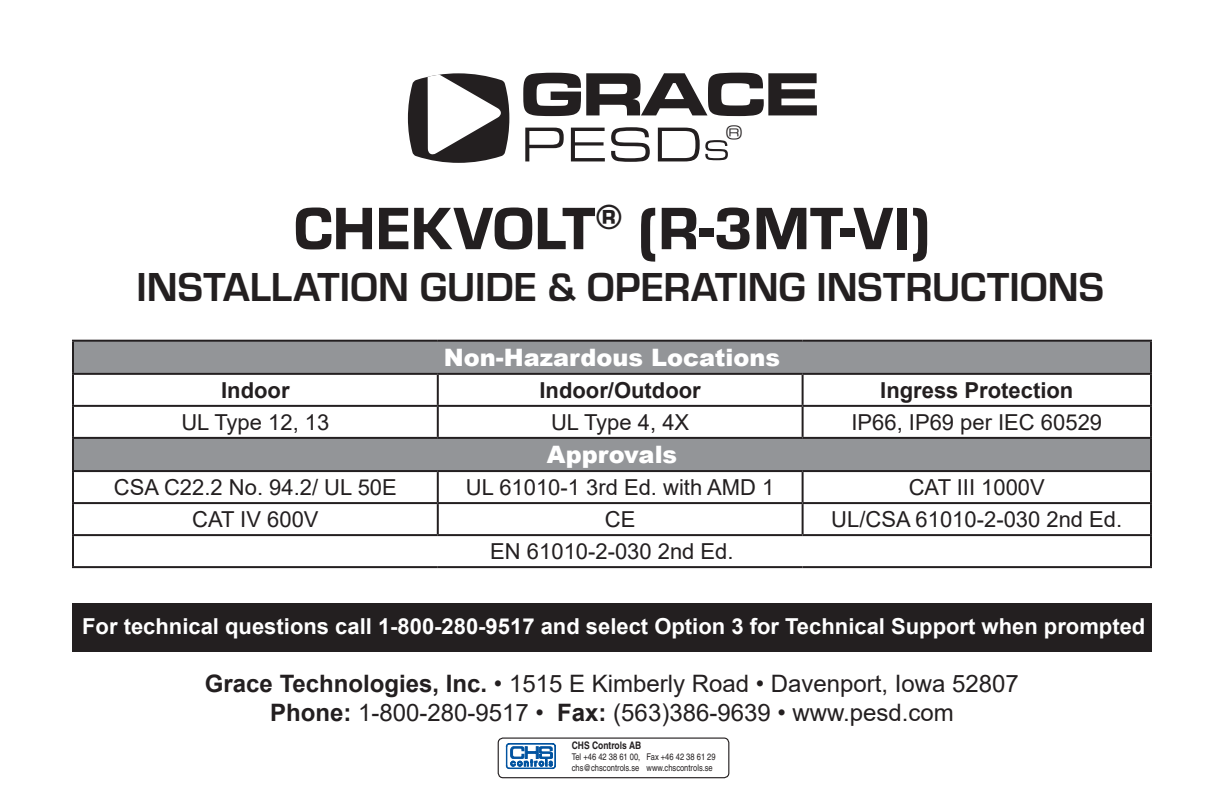
<style>
.page{position:relative;width:1224px;height:792px;background:#fff}
.page>*{position:absolute;margin:0;border:0;box-sizing:border-box;transform-origin:0 0}
.t1{font:62px "Eurostile Hea";color:#231f20}
.t2{font:700 42px "Eurostile";color:#231f20}
.t3{font:24px "Arial";color:#231f20}
.t4{font:900 24px "Arial";color:#fff}
.t5{font:22px "Arial";color:#231f20}
.t6{font:700 22px "Arial";color:#fff}
.t7{font:700 22px "Arial";color:#231f20}
.t8{font:19.8px "Eurostile Ext";color:#231f20}
.t9{font:700 condensed 10.4px "Helvetica";color:#231f20}
.t10{font:condensed 9.2px/11px "Helvetica";color:#231f20}
.s1{font-weight:700}
</style>
<div class="page">
<svg style="left:523px;top:73px;width:294px;height:43px"></svg>
<svg style="left:525px;top:128px;width:39px;height:33px"></svg>
<svg style="left:571px;top:128px;width:34px;height:33px"></svg>
<svg style="left:611px;top:127px;width:39px;height:35px"></svg>
<svg style="left:658px;top:128px;width:70px;height:33px"></svg>
<svg style="left:408px;top:73px;width:101px;height:90px"></svg>
<div style="left:72px;top:603px;width:1080px;height:49px;background:#231f20"></div>
<svg style="left:74px;top:342px;width:1076px;height:128px;fill:#939598"></svg>
<hr style="left:72px;top:340px;width:366px;height:2px;background:#231f20">
<hr style="left:72px;top:342px;width:2px;height:31px;background:#231f20">
<hr style="left:438px;top:340px;width:365px;height:2px;background:#231f20">
<hr style="left:803px;top:340px;width:349px;height:2px;background:#231f20">
<hr style="left:1150px;top:342px;width:2px;height:31px;background:#231f20">
<hr style="left:72px;top:373px;width:366px;height:2px;background:#231f20">
<hr style="left:72px;top:375px;width:2px;height:30px;background:#231f20">
<hr style="left:438px;top:373px;width:365px;height:2px;background:#231f20">
<hr style="left:437px;top:375px;width:2px;height:30px;background:#231f20">
<hr style="left:803px;top:373px;width:349px;height:2px;background:#231f20">
<hr style="left:802px;top:375px;width:2px;height:30px;background:#231f20">
<hr style="left:1150px;top:375px;width:2px;height:30px;background:#231f20">
<hr style="left:72px;top:405px;width:366px;height:2px;background:#231f20">
<hr style="left:72px;top:407px;width:2px;height:30px;background:#231f20">
<hr style="left:438px;top:405px;width:365px;height:2px;background:#231f20">
<hr style="left:437px;top:407px;width:2px;height:30px;background:#231f20">
<hr style="left:803px;top:405px;width:349px;height:2px;background:#231f20">
<hr style="left:802px;top:407px;width:2px;height:30px;background:#231f20">
<hr style="left:1150px;top:407px;width:2px;height:30px;background:#231f20">
<hr style="left:72px;top:437px;width:366px;height:2px;background:#231f20">
<hr style="left:72px;top:439px;width:2px;height:31px;background:#231f20">
<hr style="left:438px;top:437px;width:365px;height:2px;background:#231f20">
<hr style="left:803px;top:437px;width:349px;height:2px;background:#231f20">
<hr style="left:1150px;top:439px;width:2px;height:31px;background:#231f20">
<hr style="left:72px;top:470px;width:366px;height:2px;background:#231f20">
<hr style="left:72px;top:472px;width:2px;height:30px;background:#231f20">
<hr style="left:438px;top:470px;width:365px;height:2px;background:#231f20">
<hr style="left:437px;top:472px;width:2px;height:30px;background:#231f20">
<hr style="left:803px;top:470px;width:349px;height:2px;background:#231f20">
<hr style="left:802px;top:472px;width:2px;height:30px;background:#231f20">
<hr style="left:1150px;top:472px;width:2px;height:30px;background:#231f20">
<hr style="left:72px;top:502px;width:366px;height:2px;background:#231f20">
<hr style="left:72px;top:504px;width:2px;height:30px;background:#231f20">
<hr style="left:438px;top:502px;width:365px;height:2px;background:#231f20">
<hr style="left:437px;top:504px;width:2px;height:30px;background:#231f20">
<hr style="left:803px;top:502px;width:349px;height:2px;background:#231f20">
<hr style="left:802px;top:504px;width:2px;height:30px;background:#231f20">
<hr style="left:1150px;top:504px;width:2px;height:30px;background:#231f20">
<hr style="left:72px;top:534px;width:366px;height:2px;background:#231f20">
<hr style="left:72px;top:536px;width:2px;height:30px;background:#231f20">
<hr style="left:438px;top:534px;width:365px;height:2px;background:#231f20">
<hr style="left:803px;top:534px;width:349px;height:2px;background:#231f20">
<hr style="left:1150px;top:536px;width:2px;height:30px;background:#231f20">
<hr style="left:72px;top:566px;width:366px;height:2px;background:#231f20">
<hr style="left:438px;top:566px;width:365px;height:2px;background:#231f20">
<hr style="left:803px;top:566px;width:349px;height:2px;background:#231f20">
<svg style="left:497px;top:737px;width:233px;height:41px"></svg>
<p class="t8" style="left:725px;top:122px;width:19px">®</p>
<p class="t1" style="left:294px;top:185px;width:638px">CHEKVOLT<sup>®</sup> (R-3MT-VI)</p>
<p class="t2" style="left:137px;top:257px;width:969px">INSTALLATION GUIDE &amp; OPERATING INSTRUCTIONS</p>
<p class="t4" style="left:444px;top:340px;width:338px">Non-Hazardous Locations</p>
<p class="t7" style="left:221px;top:375px;width:70px">Indoor</p>
<p class="t7" style="left:540px;top:375px;width:163px">Indoor/Outdoor</p>
<p class="t7" style="left:880px;top:375px;width:195px">Ingress Protection</p>
<p class="t5" style="left:181px;top:407px;width:149px">UL Type 12, 13</p>
<p class="t5" style="left:551px;top:407px;width:140px">UL Type 4, 4X</p>
<p class="t5" style="left:851px;top:407px;width:252px">IP66, IP69 per IEC 60529</p>
<p class="t4" style="left:547px;top:437px;width:132px">Approvals</p>
<p class="t5" style="left:114px;top:472px;width:284px">CSA C22.2 No. 94.2/ UL 50E</p>
<p class="t5" style="left:466px;top:472px;width:310px">UL 61010-1 3rd Ed. with AMD 1</p>
<p class="t5" style="left:909px;top:472px;width:138px">CAT III 1000V</p>
<p class="t5" style="left:192px;top:504px;width:128px">CAT IV 600V</p>
<p class="t5" style="left:605px;top:504px;width:32px">CE</p>
<p class="t5" style="left:831px;top:504px;width:293px">UL/CSA 61010-2-030 2nd Ed.</p>
<p class="t5" style="left:490px;top:536px;width:245px">EN 61010-2-030 2nd Ed.</p>
<p class="t6" style="left:82px;top:611px;width:1065px">For technical questions call 1-800-280-9517 and select Option 3 for Technical Support when prompted</p>
<p class="t3" style="left:205px;top:668px;width:816px"><span class="s1">Grace Technologies, Inc.</span> • 1515 E Kimberly Road • Davenport, Iowa 52807</p>
<p class="t3" style="left:270px;top:696px;width:685px"><span class="s1">Phone:</span> 1-800-280-9517 • <span class="s1">Fax:</span> (563)386-9639 • www.pesd.com</p>
<p class="t9" style="left:572px;top:739px;width:71px">CHS Controls AB</p>
<p class="t10" style="left:572px;top:751px;width:145px">Tel +46 42 38 61 00, Fax +46 42 38 61 29 chs@chscontrols.se www.chscontrols.se</p>
</div>
